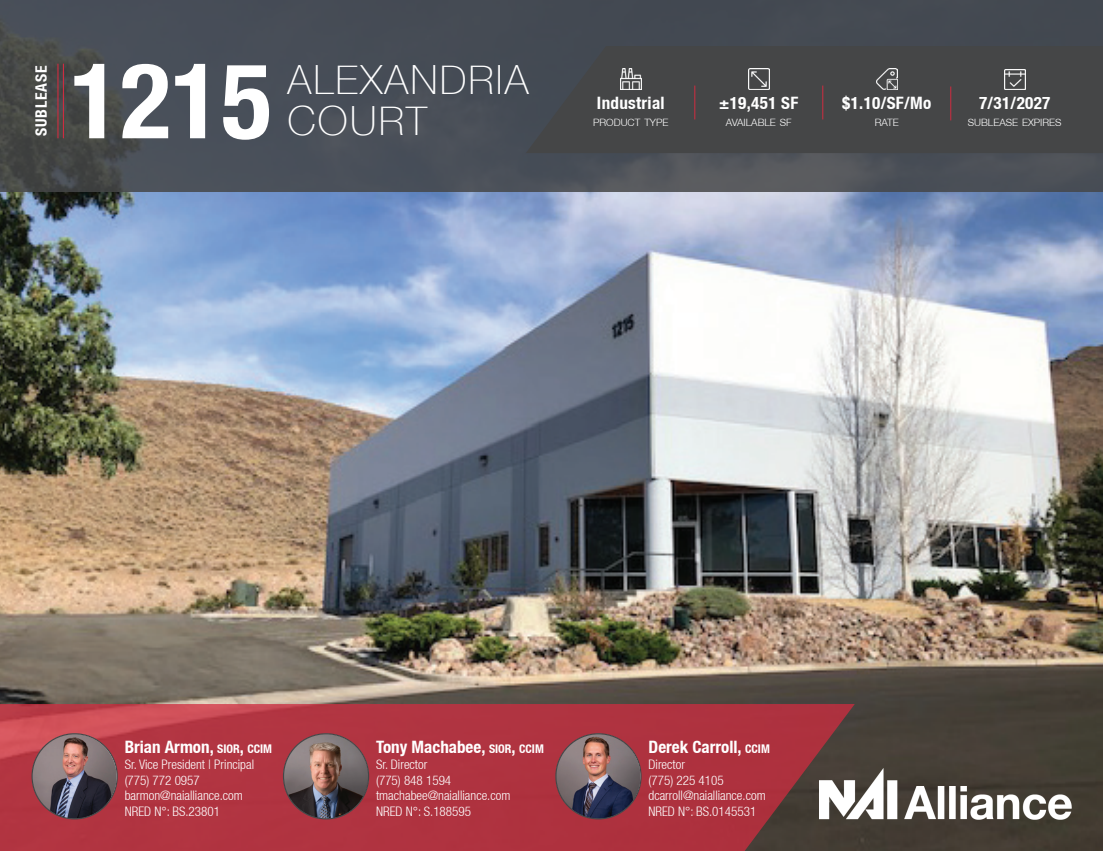
<style>
.page{position:relative;width:1103px;height:851px;background:#fff}
.page>*{position:absolute;margin:0;border:0;box-sizing:border-box;transform-origin:0 0}
.t1{font:700 condensed 105px "Helvetica Neue LT";color:#fff}
.t2{font:100 40.25px/40.2px "Helvetica Neue LT";letter-spacing:.05em;color:#fff}
.t3{font:700 condensed 17.15px "Helvetica Neue LT";color:#fff}
.t4{font:700 condensed 17.15px "Helvetica Neue LT";letter-spacing:.02em;color:#fff}
.t5{font:700 condensed 15.75px "Helvetica Neue LT";letter-spacing:.05em;color:#fff}
.t6{font:300 condensed 13.12px/15.8px "Helvetica Neue LT";color:#fff}
.t7{font:300 10.15px "Helvetica Neue LT";color:#fff}
.s1{font-size:11.9px}
.s2{font-style:inherit}
</style>
<div class="page">
<img style="left:0;top:191px;width:1102px;height:659px">
<svg style="left:0;top:0;width:1102px;height:191px;background:#484d55"></svg>
<img style="left:854px;top:768px;width:217px;height:51px">
<hr style="left:63px;top:64px;width:1px;height:74px;background:#d02c40">
<hr style="left:57px;top:64px;width:1px;height:74px;background:#d02c40">
<svg style="left:526px;top:46px;width:576px;height:107px;background:#454648"></svg>
<hr style="left:822px;top:86px;width:1px;height:33px;background:#d02c40">
<hr style="left:694px;top:86px;width:1px;height:33px;background:#d02c40">
<hr style="left:950px;top:86px;width:1px;height:34px;background:#d02c40">
<img style="left:876px;top:68px;width:21px;height:21px">
<img style="left:748px;top:68px;width:21px;height:21px">
<img style="left:620px;top:68px;width:21px;height:21px">
<img style="left:1004px;top:69px;width:21px;height:21px">
<svg style="left:0;top:704px;width:854px;height:146px;background:#ab3742"></svg>
<img style="left:556px;top:733px;width:85px;height:85px;border-radius:43px">
<img style="left:283px;top:733px;width:85px;height:85px;border-radius:43px">
<img style="left:32px;top:733px;width:85px;height:85px;border-radius:43px">
<p class="t5" style="left:32px;top:136px;width:72px;rotate:-90deg">SUBLEASE</p>
<h1 class="t1" style="left:70px;top:37px;width:203px">1215</h1>
<h2 class="t2" style="left:287px;top:60px;width:243px">ALEXANDRIA<br>COURT</h2>
<h3 class="t4" style="left:597px;top:92px;width:69px">Industrial</h3>
<p class="t7" style="left:593px;top:117px;width:77px">PRODUCT TYPE</p>
<h3 class="t3" style="left:719px;top:92px;width:81px">±19,451 SF</h3>
<p class="t7" style="left:726px;top:117px;width:67px">AVAILABLE SF</p>
<h3 class="t3" style="left:842px;top:92px;width:91px">$1.10/SF/Mo</h3>
<p class="t7" style="left:874px;top:117px;width:26px">RATE</p>
<h3 class="t3" style="left:979px;top:92px;width:73px">7/31/2027</h3>
<p class="t7" style="left:967px;top:117px;width:95px">SUBLEASE EXPIRES</p>
<h3 class="t3" style="left:125px;top:736px;width:149px">Brian Armon, <span class="s1">SIOR</span><span class="s2">,</span> <span class="s1">CCIM</span></h3>
<p class="t6" style="left:125px;top:756px;width:131px">Sr. Vice President | Principal (775) 772 0957 barmon@naialliance.com<br>NRED N°: BS.23801</p>
<h3 class="t3" style="left:376px;top:736px;width:169px">Tony Machabee, <span class="s1">SIOR</span>, <span class="s1">CCIM</span></h3>
<p class="t6" style="left:376px;top:756px;width:136px">Sr. Director<br>(775) 848 1594 tmachabee@naialliance.com<br>NRED N°: S.188595</p>
<h3 class="t3" style="left:648px;top:736px;width:123px">Derek Carroll, <span class="s1">CCIM</span></h3>
<p class="t6" style="left:648px;top:756px;width:119px">Director<br>(775) 225 4105 dcarroll@naialliance.com<br>NRED N°: BS.0145531</p>
</div>
